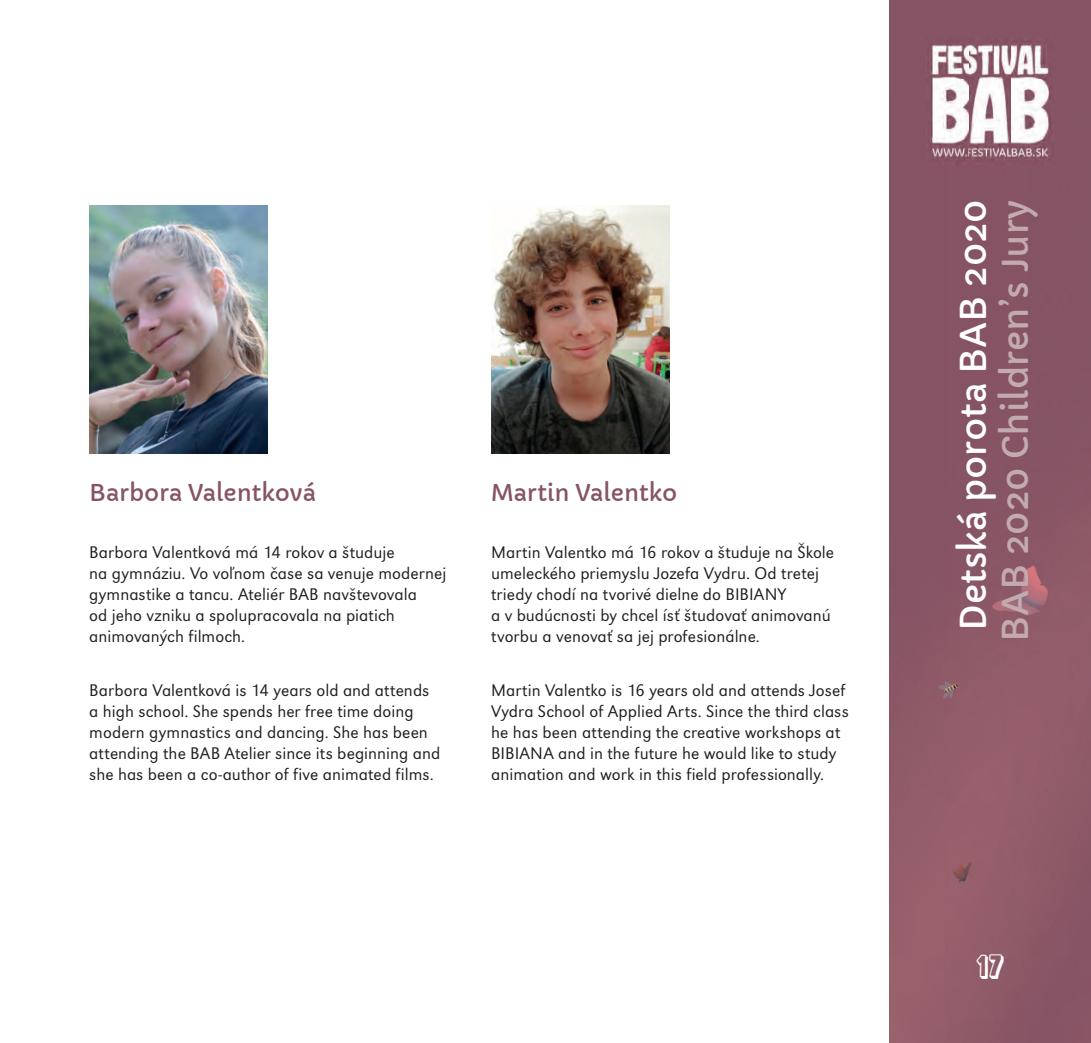
<style>
.page{position:relative;width:1091px;height:1043px;background:#fff}
.page>*{position:absolute;margin:0;border:0;box-sizing:border-box;transform-origin:0 0}
.t1{font:35px "Capriola";color:#c2aaaf}
.t2{font:35px "Capriola";color:#fff}
.t3{font:31.5px "Impressum Shadow";color:#fff}
.t4{font:22.75px "Capriola";letter-spacing:-.005em;color:#865464}
.t5{font:300 17.5px/21px "URW Grotesk TOT";color:#231f20}
</style>
<div class="page">
<img style="left:946px;top:97px;width:56px;height:61px">
<img style="left:889px;top:0;width:202px;height:97px">
<img style="left:1002px;top:97px;width:89px;height:946px">
<img style="left:889px;top:97px;width:57px;height:946px">
<img style="left:945px;top:158px;width:58px;height:885px">
<img style="left:977px;top:954px;width:27px;height:25px">
<img style="left:89px;top:206px;width:179px;height:248px">
<img style="left:491px;top:206px;width:179px;height:248px">
<h3 class="t4" style="left:89px;top:478px;width:228px">Barbora Valentková</h3>
<h3 class="t4" style="left:491px;top:478px;width:188px">Martin Valentko</h3>
<p class="t5" style="left:89px;top:543px;width:359px">Barbora Valentková má 14 rokov a študuje<br>na gymnáziu. Vo voľnom čase sa venuje modernej gymnastike a tancu. Ateliér BAB navštevovala<br>od jeho vzniku a spolupracovala na piatich animovaných filmoch.</p>
<p class="t5" style="left:89px;top:681px;width:353px">Barbora Valentková is 14 years old and attends a high school. She spends her free time doing modern gymnastics and dancing. She has been attending the BAB Atelier since its beginning and she has been a co-author of five animated films.</p>
<p class="t5" style="left:491px;top:543px;width:345px">Martin Valentko má 16 rokov a študuje na Škole umeleckého priemyslu Jozefa Vydru. Od tretej triedy chodí na tvorivé dielne do BIBIANY<br>a v budúcnosti by chcel ísť študovať animovanú tvorbu a venovať sa jej profesionálne.</p>
<p class="t5" style="left:491px;top:682px;width:359px">Martin Valentko is 16 years old and attends Josef Vydra School of Applied Arts. Since the third class he has been attending the creative workshops at BIBIANA and in the future he would like to study animation and work in this field professionally.</p>
<h1 class="t2" style="left:952px;top:630px;width:433px;rotate:-90deg">Detská porota BAB 2020</h1>
<h1 class="t1" style="left:994px;top:642px;width:444px;rotate:-90deg">BAB 2020 Children’s Jury</h1>
<h2 class="t3" style="left:976px;top:953px;width:29px">17</h2>
</div>
